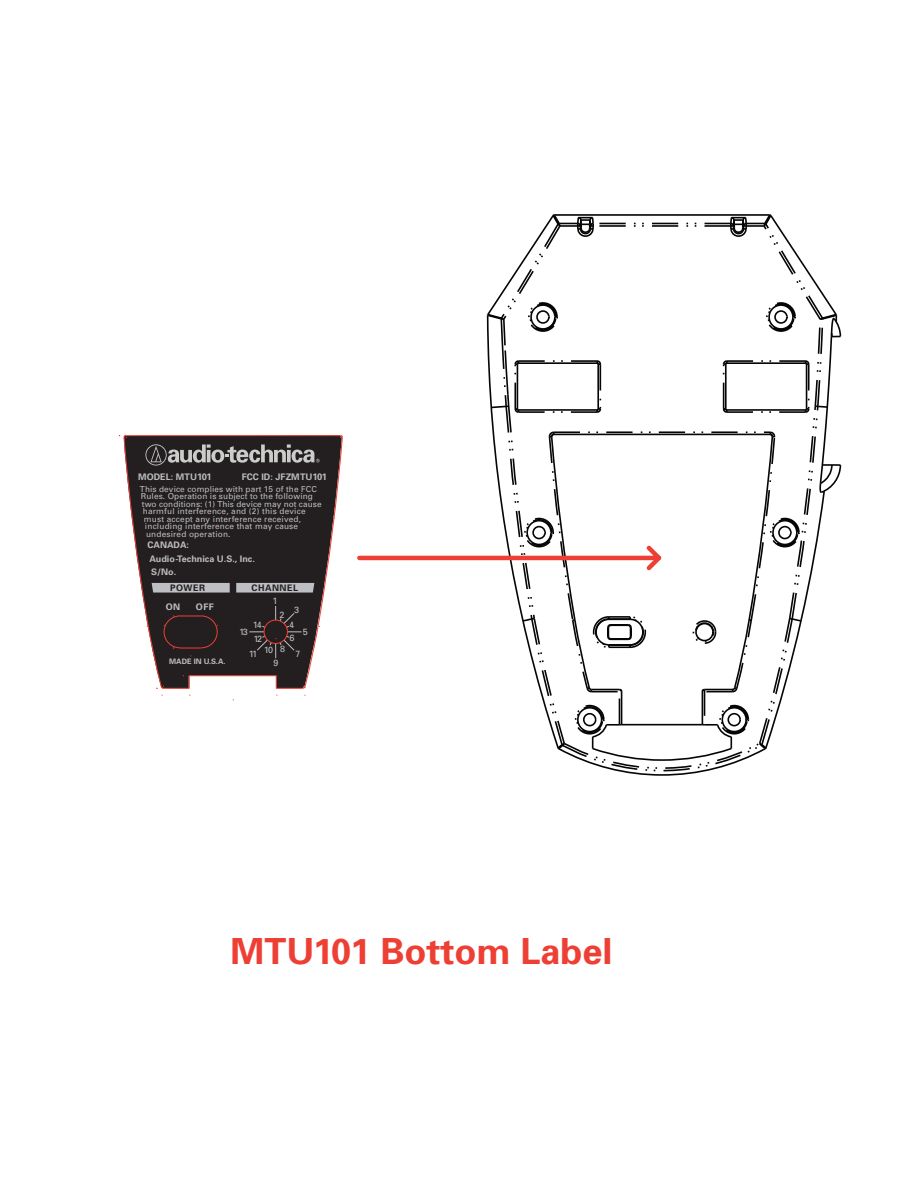
<style>
.page{position:relative;width:918px;height:1188px;background:#fff}
.page>*{position:absolute;margin:0;border:0;box-sizing:border-box;transform-origin:0 0}
.t1{font:700 36px "Univers";color:#ee3f34}
.t2{font:700 9px/13.5px "Univers";color:#bcbdc0}
.t3{font:9px "Univers";letter-spacing:-.14em;color:#bebfc2}
.t4{font:700 9px "Univers";letter-spacing:.06em;color:#231f20}
.t5{font:700 9px "Univers";color:#bebfc2}
.t6{font:8.25px "Univers";letter-spacing:.02em;color:#bcbdc0}
.t7{font:700 7.5px "Univers";color:#bcbdc0}
.s1{font-size:9.3px}
</style>
<div class="page">
<svg style="left:119px;top:435px;width:224px;height:254px"></svg>
<svg style="left:357px;top:214px;width:485px;height:562px"></svg>
<p class="t2" style="left:138px;top:469px;width:75px">MODEL: MTU<span class="s1">101</span></p>
<p class="t2" style="left:242px;top:469px;width:87px">FCC ID: JFZMTU<span class="s1">101</span></p>
<p class="t6" style="left:140px;top:484px;width:179px">This device complies with part 15 of the FCC</p>
<p class="t6" style="left:141px;top:491px;width:174px">Rules. Operation is subject to the following</p>
<p class="t6" style="left:142px;top:499px;width:181px">two conditions: (1) This device may not cause</p>
<p class="t6" style="left:143px;top:506px;width:164px">harmful interference, and (2) this device</p>
<p class="t6" style="left:144px;top:514px;width:159px">must accept any interference received,</p>
<p class="t6" style="left:145px;top:521px;width:155px">including interference that may cause</p>
<p class="t6" style="left:146px;top:529px;width:86px">undesired operation.</p>
<p class="t2" style="left:148px;top:538px;width:109px">CANADA:<br>Audio-Technica U.S., Inc.<br>S/No.</p>
<p class="t4" style="left:170px;top:582px;width:37px">POWER</p>
<p class="t4" style="left:251px;top:582px;width:48px">CHANNEL</p>
<p class="t5" style="left:166px;top:601px;width:16px">ON</p>
<p class="t5" style="left:196px;top:601px;width:20px">OFF</p>
<p class="t7" style="left:169px;top:657px;width:58px">MADE IN U.S.A.</p>
<p class="t3" style="left:273px;top:595px;width:7px">1</p>
<p class="t3" style="left:280px;top:609px;width:7px">2</p>
<p class="t3" style="left:294px;top:604px;width:7px">3</p>
<p class="t3" style="left:253px;top:619px;width:10px">14</p>
<p class="t3" style="left:239px;top:626px;width:10px">13</p>
<p class="t3" style="left:253px;top:633px;width:10px">12</p>
<p class="t3" style="left:289px;top:619px;width:7px">4</p>
<p class="t3" style="left:289px;top:633px;width:7px">6</p>
<p class="t3" style="left:303px;top:626px;width:7px">5</p>
<p class="t3" style="left:249px;top:648px;width:10px">11</p>
<p class="t3" style="left:280px;top:643px;width:7px">8</p>
<p class="t3" style="left:264px;top:644px;width:11px">10</p>
<p class="t3" style="left:273px;top:657px;width:7px">9</p>
<p class="t3" style="left:296px;top:648px;width:7px">7</p>
<h1 class="t1" style="left:231px;top:928px;width:383px">MTU101 Bottom Label</h1>
</div>
